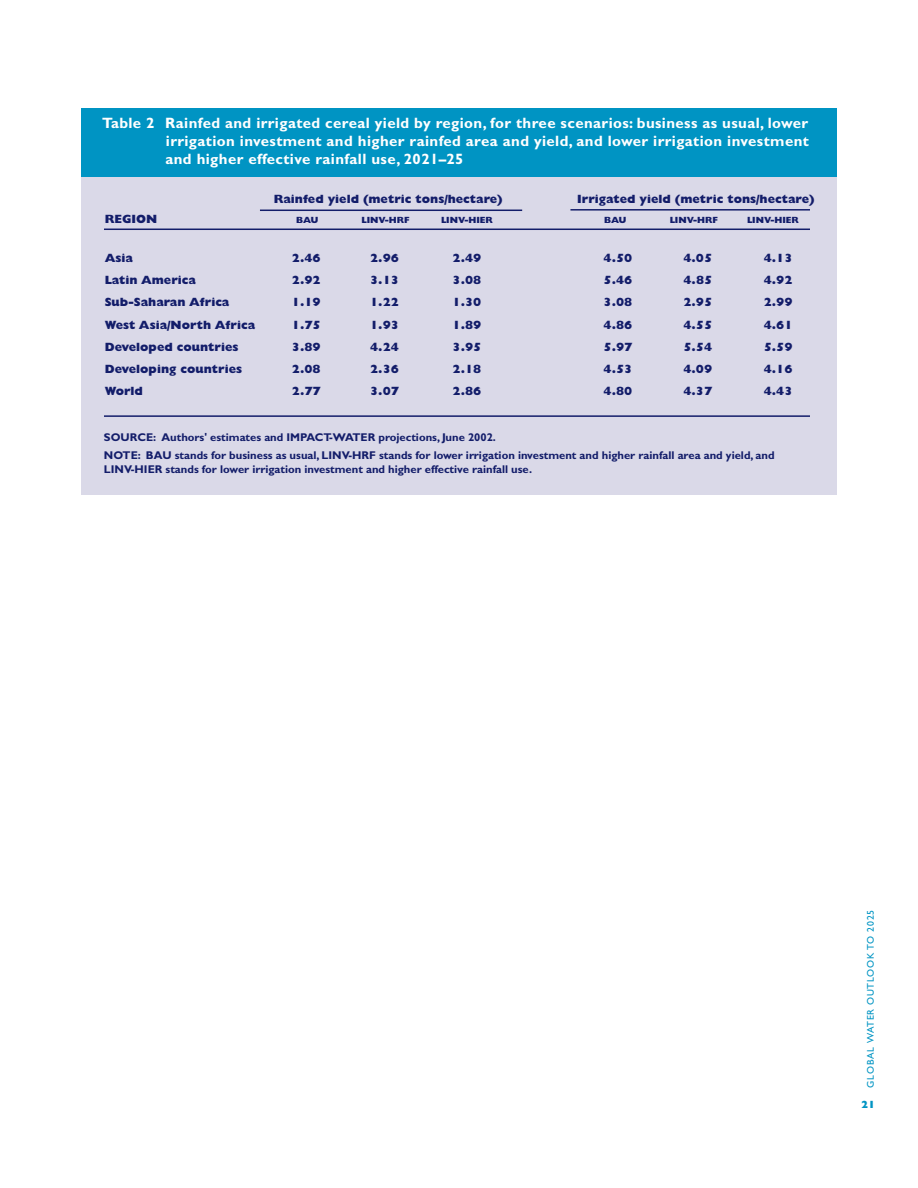
<style>
.page{position:relative;width:918px;height:1188px;background:#fff}
.page>*{position:absolute;margin:0;border:0;box-sizing:border-box;transform-origin:0 0}
.t1{font:700 15px/18px "Gill Sans";letter-spacing:.025em;color:#fff;text-align:justify}
.t2{font:800 12px "Gill Sans";color:#131d6a}
.t3{font:700 11.25px/18px "Gill Sans";color:#131d6a}
.t4{font:800 10.5px "Gill Sans";color:#0094c3}
.t5{font:9.75px "Gill Sans";letter-spacing:.075em;color:#0094c3}
.t6{font:800 9px "Gill Sans";color:#131d6a}
</style>
<div class="page">
<div style="left:81px;top:146px;width:756px;height:348px;background:#dad9e8"></div>
<div style="left:81px;top:108px;width:756px;height:68px;background:#0094c3"></div>
<hr style="left:260px;top:210px;width:262px;height:1px;background:#131d6a">
<hr style="left:570px;top:209px;width:240px;height:2px;background:#131d6a">
<hr style="left:104px;top:229px;width:706px;height:1px;background:#131d6a">
<hr style="left:104px;top:415px;width:706px;height:2px;background:#131d6a">
<p class="t1" style="left:165px;top:116px;width:645px;text-indent:-63px">Table 2 Rainfed and irrigated cereal yield by region, for three scenarios: business as usual, lower irrigation investment and higher rainfed area and yield, and lower irrigation investment and higher effective rainfall use, 2021–25</p>
<p class="t2" style="left:274px;top:195px;width:231px">Rainfed yield (metric tons/hectare)</p>
<p class="t2" style="left:577px;top:195px;width:239px">Irrigated yield (metric tons/hectare)</p>
<p class="t2" style="left:105px;top:214px;width:54px">REGION</p>
<p class="t6" style="left:296px;top:216px;width:24px">BAU</p>
<p class="t6" style="left:361px;top:216px;width:50px">LINV-HRF</p>
<p class="t6" style="left:441px;top:216px;width:53px">LINV-HIER</p>
<p class="t6" style="left:604px;top:216px;width:24px">BAU</p>
<p class="t6" style="left:670px;top:216px;width:50px">LINV-HRF</p>
<p class="t6" style="left:747px;top:216px;width:53px">LINV-HIER</p>
<p class="t2" style="left:105px;top:254px;width:30px">Asia</p>
<p class="t2" style="left:292px;top:254px;width:30px">2.46</p>
<p class="t2" style="left:370px;top:254px;width:30px">2.96</p>
<p class="t2" style="left:453px;top:254px;width:30px">2.49</p>
<p class="t2" style="left:604px;top:254px;width:30px">4.50</p>
<p class="t2" style="left:683px;top:254px;width:30px">4.05</p>
<p class="t2" style="left:764px;top:254px;width:30px">4.13</p>
<p class="t2" style="left:105px;top:276px;width:93px">Latin America</p>
<p class="t2" style="left:292px;top:276px;width:30px">2.92</p>
<p class="t2" style="left:370px;top:276px;width:30px">3.13</p>
<p class="t2" style="left:453px;top:276px;width:30px">3.08</p>
<p class="t2" style="left:604px;top:276px;width:30px">5.46</p>
<p class="t2" style="left:684px;top:276px;width:30px">4.85</p>
<p class="t2" style="left:764px;top:276px;width:30px">4.92</p>
<p class="t2" style="left:105px;top:298px;width:126px">Sub-Saharan Africa</p>
<p class="t2" style="left:292px;top:298px;width:30px">1.19</p>
<p class="t2" style="left:370px;top:298px;width:30px">1.22</p>
<p class="t2" style="left:453px;top:298px;width:30px">1.30</p>
<p class="t2" style="left:604px;top:298px;width:30px">3.08</p>
<p class="t2" style="left:683px;top:298px;width:30px">2.95</p>
<p class="t2" style="left:764px;top:298px;width:30px">2.99</p>
<p class="t2" style="left:105px;top:320px;width:152px">West Asia/North Africa</p>
<p class="t2" style="left:292px;top:320px;width:30px">1.75</p>
<p class="t2" style="left:370px;top:320px;width:30px">1.93</p>
<p class="t2" style="left:453px;top:320px;width:30px">1.89</p>
<p class="t2" style="left:604px;top:320px;width:30px">4.86</p>
<p class="t2" style="left:683px;top:320px;width:30px">4.55</p>
<p class="t2" style="left:764px;top:320px;width:30px">4.61</p>
<p class="t2" style="left:105px;top:342px;width:135px">Developed countries</p>
<p class="t2" style="left:292px;top:342px;width:30px">3.89</p>
<p class="t2" style="left:370px;top:342px;width:30px">4.24</p>
<p class="t2" style="left:453px;top:342px;width:30px">3.95</p>
<p class="t2" style="left:604px;top:342px;width:30px">5.97</p>
<p class="t2" style="left:683px;top:342px;width:30px">5.54</p>
<p class="t2" style="left:764px;top:342px;width:30px">5.59</p>
<p class="t2" style="left:105px;top:364px;width:139px">Developing countries</p>
<p class="t2" style="left:292px;top:364px;width:30px">2.08</p>
<p class="t2" style="left:370px;top:364px;width:30px">2.36</p>
<p class="t2" style="left:453px;top:364px;width:30px">2.18</p>
<p class="t2" style="left:604px;top:364px;width:30px">4.53</p>
<p class="t2" style="left:683px;top:364px;width:30px">4.09</p>
<p class="t2" style="left:764px;top:364px;width:30px">4.16</p>
<p class="t2" style="left:105px;top:387px;width:40px">World</p>
<p class="t2" style="left:292px;top:387px;width:30px">2.77</p>
<p class="t2" style="left:370px;top:387px;width:30px">3.07</p>
<p class="t2" style="left:453px;top:387px;width:30px">2.86</p>
<p class="t2" style="left:604px;top:387px;width:30px">4.80</p>
<p class="t2" style="left:683px;top:387px;width:30px">4.37</p>
<p class="t2" style="left:764px;top:387px;width:30px">4.43</p>
<p class="t3" style="left:104px;top:430px;width:672px">SOURCE: Authors' estimates and IMPACT-WATER projections, June 2002.<br>NOTE: BAU stands for business as usual, LINV-HRF stands for lower irrigation investment and higher rainfall area and yield, and</p>
<p class="t3" style="left:104px;top:461px;width:430px">LINV-HIER stands for lower irrigation investment and higher effective rainfall use.</p>
<p class="t5" style="left:867px;top:1088px;width:179px;rotate:-90deg">GLOBAL WATER OUTLOOK TO 2025</p>
<p class="t4" style="left:861px;top:1101px;width:16px">21</p>
</div>
